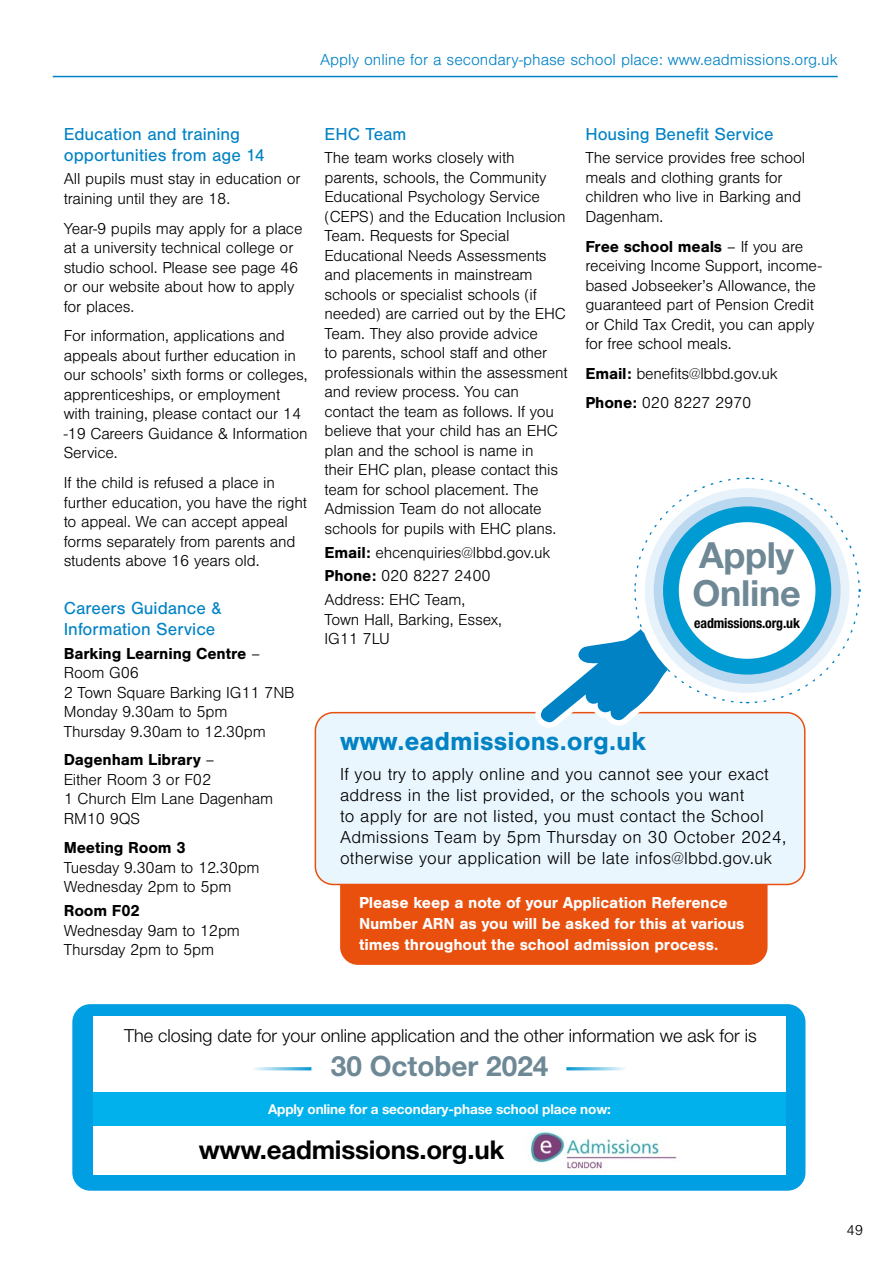
<style>
.page{position:relative;width:893px;height:1263px;background:#fff}
.page>*{position:absolute;margin:0;border:0;box-sizing:border-box;transform-origin:0 0}
.t1{font:700 36px/37.3px "Helvetica Neue LT Std";letter-spacing:-.01em;color:#6e8895}
.t2{font:700 28.05px "Helvetica Neue LT Std";color:#6e8895}
.t3{font:700 27px "Nimbus San";color:#0082c4}
.t4{font:700 25.95px "Helvetica Neue LT Std";letter-spacing:-.01em;color:#000}
.t5{font:300 18px/21px "Nimbus San";letter-spacing:.01em;color:#000}
.t6{font:18px/21px "Nimbus San";color:#0082c4}
.t7{font:300 18px "Helvetica Neue LT Std";color:#000}
.t8{font:300 16.5px/19.5px "Nimbus San";letter-spacing:-.01em;color:#000}
.t9{font:700 16.5px/21px "Nimbus San";letter-spacing:-.01em;color:#fff}
.t10{font:300 16.5px "Nimbus San";color:#0082c4}
.t11{font:700 16.5px "Nimbus San";letter-spacing:-.01em;color:#000}
.t12{font:300 15px "Nimbus San";color:#000}
.t13{font:700 condensed 13.95px "Helvetica Neue LT Std";letter-spacing:-.01em;color:#000}
.t14{font:700 13.5px "Helvetica Neue LT Std";letter-spacing:-.01em;color:#fff}
.s1{font-weight:700}
</style>
<div class="page">
<hr style="left:53px;top:76px;width:785px;height:1px;background:#0082c4">
<div style="left:340px;top:861px;width:427px;height:104px;background:#e9500e;border-radius:18px"></div>
<div style="left:315px;top:713px;width:490px;height:171px;background:#eaf6fe;border-radius:18px"></div>
<div style="left:315px;top:712px;width:490px;height:173px;border:2px solid #e9500e;border-radius:18px"></div>
<div style="left:72px;top:1004px;width:733px;height:187px;background:#009fe3;border-radius:18px"></div>
<div style="left:93px;top:1016px;width:693px;height:159px;background:#fff"></div>
<div style="left:93px;top:1092px;width:693px;height:34px;background:#00b1eb"></div>
<img style="left:530px;top:1132px;width:147px;height:37px">
<hr style="left:251px;top:1067px;width:60px;height:3px;background:#0097d1">
<hr style="left:566px;top:1067px;width:61px;height:3px;background:#0097d1">
<svg style="left:534px;top:477px;width:327px;height:251px"></svg>
<div style="left:636px;top:479px;width:223px;height:223px;background:#fff;border-radius:50%"></div>
<div style="left:645px;top:488px;width:204px;height:205px;background:#e8f2fb;border-radius:50%"></div>
<div style="left:654px;top:497px;width:187px;height:187px;background:#b9d7ef;border-radius:50%"></div>
<div style="left:663px;top:506px;width:168px;height:169px;background:#009bd2;border-radius:50%"></div>
<div style="left:679px;top:522px;width:136px;height:137px;background:#fff;border-radius:50%"></div>
<p class="t10" style="left:320px;top:51px;width:519px">Apply online for a secondary-phase school place: www.eadmissions.org.uk</p>
<p class="t6" style="left:64px;top:123px;width:203px">Education and training opportunities from age 14</p>
<p class="t8" style="left:64px;top:170px;width:238px">All pupils must stay in education or training until they are 18.</p>
<p class="t8" style="left:64px;top:219px;width:240px">Year-9 pupils may apply for a place at a university technical college or studio school. Please see page 46 or our website about how to apply for places.</p>
<p class="t8" style="left:64px;top:327px;width:245px">For information, applications and appeals about further education in our schools’ sixth forms or colleges, apprenticeships, or employment with training, please contact our 14 -19 Careers Guidance &amp; Information<br>Service.</p>
<p class="t8" style="left:64px;top:473px;width:245px">If the child is refused a place in further education, you have the right to appeal. We can accept appeal forms separately from parents and students above 16 years old.</p>
<p class="t6" style="left:64px;top:598px;width:159px">Careers Guidance &amp;<br>Information Service</p>
<p class="t8" style="left:64px;top:644px;width:232px"><span class="s1">Barking Learning Centre</span> –<br>Room G06<br>2 Town Square Barking IG11 7NB<br>Monday 9.30am to 5pm<br>Thursday 9.30am to 12.30pm</p>
<p class="t8" style="left:64px;top:750px;width:211px"><span class="s1">Dagenham Library</span> –<br>Either Room 3 or F02<br>1 Church Elm Lane Dagenham<br>RM10 9QS</p>
<p class="t11" style="left:64px;top:838px;width:123px">Meeting Room 3</p>
<p class="t8" style="left:64px;top:858px;width:197px">Tuesday 9.30am to 12.30pm<br>Wednesday 2pm to 5pm</p>
<p class="t11" style="left:64px;top:901px;width:78px">Room F02</p>
<p class="t8" style="left:64px;top:921px;width:178px">Wednesday 9am to 12pm<br>Thursday 2pm to 5pm</p>
<p class="t6" style="left:325px;top:123px;width:83px">EHC Team</p>
<p class="t8" style="left:325px;top:149px;width:244px">The team works closely with parents, schools, the Community<br>Educational Psychology Service (CEPS) and the Education Inclusion<br>Team. Requests for Special<br>Educational Needs Assessments and placements in mainstream schools or specialist schools (if needed) are carried out by the EHC<br>Team. They also provide advice<br>to parents, school staff and other professionals within the assessment and review process. You can contact the team as follows. If you believe that your child has an EHC plan and the school is name in<br>their EHC plan, please contact this team for school placement. The<br>Admission Team do not allocate schools for pupils with EHC plans.</p>
<p class="t8" style="left:325px;top:541px;width:227px;line-height:23.7px"><span class="s1">Email:</span> ehcenquiries@lbbd.gov.uk<br><span class="s1">Phone:</span> 020 8227 2400<br>Address: EHC Team,</p>
<p class="t8" style="left:325px;top:610px;width:179px">Town Hall, Barking, Essex,<br>IG11 7LU</p>
<p class="t6" style="left:585px;top:123px;width:190px">Housing Benefit Service</p>
<p class="t8" style="left:585px;top:149px;width:221px">The service provides free school meals and clothing grants for children who live in Barking and<br>Dagenham.</p>
<p class="t8" style="left:585px;top:237px;width:238px"><span class="s1">Free school meals</span> – If you are receiving Income Support, income&shy;based Jobseeker’s Allowance, the guaranteed part of Pension Credit or Child Tax Credit, you can apply for free school meals.</p>
<p class="t8" style="left:585px;top:359px;width:194px;line-height:29.7px"><span class="s1">Email:</span> benefits@lbbd.gov.uk<br><span class="s1">Phone:</span> 020 8227 2970</p>
<h1 class="t1" style="left:693px;top:536px;width:110px">Apply<br>Online</h1>
<p class="t13" style="left:694px;top:614px;width:107px">eadmissions.org.uk</p>
<h3 class="t3" style="left:340px;top:726px;width:308px">www.eadmissions.org.uk</h3>
<p class="t5" style="left:340px;top:764px;width:448px">If you try to apply online and you cannot see your exact address in the list provided, or the schools you want<br>to apply for are not listed, you must contact the School Admissions Team by 5pm Thursday on 30 October 2024, otherwise your application will be late infos@lbbd.gov.uk</p>
<p class="t9" style="left:359px;top:892px;width:387px">Please keep a note of your Application Reference<br>Number ARN as you will be asked for this at various times throughout the school admission process.</p>
<p class="t7" style="left:124px;top:1024px;width:634px">The closing date for your online application and the other information we ask for is</p>
<h2 class="t2" style="left:331px;top:1048px;width:219px">30 October 2024</h2>
<p class="t14" style="left:268px;top:1101px;width:344px">Apply online for a secondary-phase school place now:</p>
<h3 class="t4" style="left:199px;top:1133px;width:307px">www.eadmissions.org.uk</h3>
<p class="t12" style="left:846px;top:1222px;width:18px">49</p>
</div>
